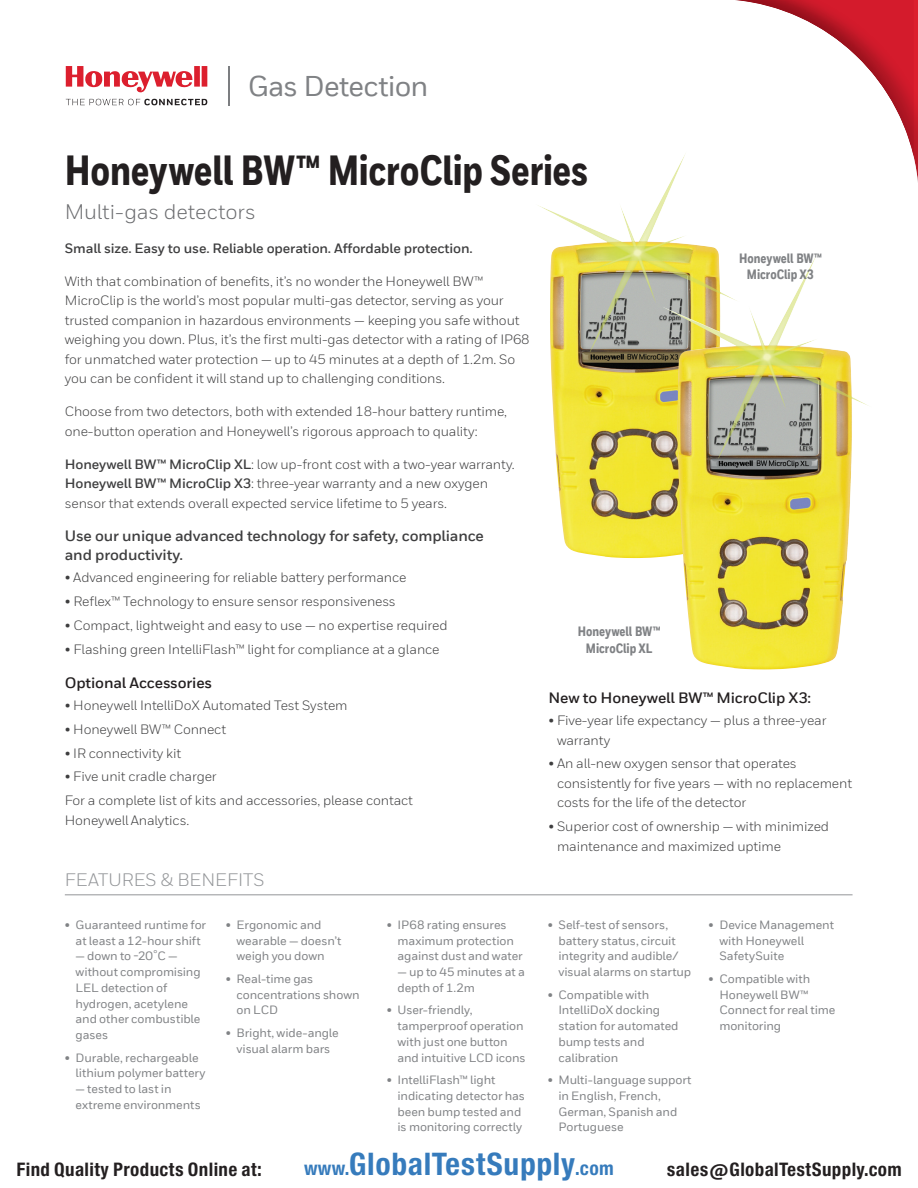
<style>
.page{position:relative;width:918px;height:1188px;background:#fff}
.page>*{position:absolute;margin:0;border:0;box-sizing:border-box;transform-origin:0 0}
.Cover_heading_1{font:800 42px "Honeywell Cond TT";letter-spacing:-.005em;color:#231f20}
.t1{font:29.7px "Europa Gro Nr 2 SBOP Bol Con";letter-spacing:.02em;color:#367bbc}
.Logotype_-_80{font:500 28.5px "Honeywell Sans TT";letter-spacing:-.025em;color:#808285}
.Cover_heading_1-2{font:21px "Honeywell Sans TT";letter-spacing:-.005em;color:#6c6d70}
.HLS_Bold_Subs_underl{font:18px "Honeywell Sans TT";color:#939598}
.t2{font:17.85px "Europa Gro Nr 2 SBOP Bol Con";letter-spacing:.02em;color:#231f20}
.Page_1_main_text{font:700 15px/19.5px "Honeywell Sans TT";letter-spacing:-.01em;color:#3e3e3f}
.main_text_header{font:700 15px "Honeywell Sans TT";letter-spacing:-.01em;color:#231f20}
.Page_1_main_text-2{font:13.5px/19.5px "Honeywell Sans TT";letter-spacing:-.01em;color:#3e3e3f}
.main_text_bullets{font:13.5px/19.5px "Honeywell Sans TT";letter-spacing:-.01em;color:#3e3e3f}
.Page_1_main_text-3{font:700 13.5px "Honeywell Sans TT";letter-spacing:-.01em;color:#3e3e3f}
.PRODUCT_HEADERS{font:800 13.5px/16.5px "Honeywell Cond TT";color:#808285;text-align:center}
.t3{font:500 12px/15.8px "Honeywell Sans TT";letter-spacing:-.01em;color:#808285}
.s1{font-weight:700}
.s2{font-size:18.3px}
</style>
<div class="page">
<hr style="left:228px;top:66px;width:1px;height:39px;background:#7c7e81">
<svg style="left:66px;top:66px;width:141px;height:27px"></svg>
<svg style="left:66px;top:99px;width:141px;height:6px"></svg>
<hr style="left:65px;top:894px;width:788px;height:1px;background:#939598">
<img style="left:538px;top:153px;width:180px;height:405px">
<img style="left:662px;top:252px;width:207px;height:418px">
<p class="Logotype_-_80" style="left:248px;top:68px;width:182px">Gas Detection</p>
<p class="Cover_heading_1" style="left:65px;top:145px;width:525px">Honeywell BW™ MicroClip Series</p>
<p class="Cover_heading_1-2" style="left:65px;top:199px;width:193px">Multi-gas detectors</p>
<p class="Page_1_main_text-3" style="left:65px;top:240px;width:409px">Small size. Easy to use. Reliable operation. Affordable protection.</p>
<p class="Page_1_main_text-2" style="left:65px;top:271px;width:466px">With that combination of benefits, it’s no wonder the Honeywell BW™ MicroClip is the world’s most popular multi-gas detector, serving as your trusted companion in hazardous environments — keeping you safe without weighing you down. Plus, it’s the first multi-gas detector with a rating of IP68 for unmatched water protection — up to 45 minutes at a depth of 1.2m. So you can be confident it will stand up to challenging conditions.</p>
<p class="Page_1_main_text-2" style="left:65px;top:402px;width:444px">Choose from two detectors, both with extended 18-hour battery runtime, one‑button operation and Honeywell’s rigorous approach to quality:</p>
<p class="Page_1_main_text-2" style="left:65px;top:454px;width:451px"><span class="s1">Honeywell BW™ MicroClip XL</span>: low up-front cost with a two-year warranty.<br><span class="s1">Honeywell BW™ MicroClip X3</span>: three‑year warranty and a new oxygen sensor that extends overall expected service lifetime to 5 years.</p>
<p class="Page_1_main_text" style="left:65px;top:526px;width:421px">Use our unique advanced technology for safety, compliance and productivity.</p>
<p class="main_text_bullets" style="left:65px;top:568px;width:343px">• Advanced engineering for reliable battery performance</p>
<p class="main_text_bullets" style="left:65px;top:592px;width:332px">• Reflex™ Technology to ensure sensor responsiveness</p>
<p class="main_text_bullets" style="left:65px;top:616px;width:384px">• Compact, lightweight and easy to use — no expertise required</p>
<p class="main_text_bullets" style="left:65px;top:639px;width:376px">• Flashing green IntelliFlash™ light for compliance at a glance</p>
<p class="main_text_header" style="left:65px;top:674px;width:149px">Optional Accessories</p>
<p class="main_text_bullets" style="left:65px;top:696px;width:284px">• Honeywell IntelliDoX Automated Test System</p>
<p class="main_text_bullets" style="left:65px;top:719px;width:163px">• Honeywell BW™ Connect</p>
<p class="main_text_bullets" style="left:65px;top:743px;width:118px">• IR connectivity kit</p>
<p class="main_text_bullets" style="left:65px;top:767px;width:153px">• Five unit cradle charger</p>
<p class="Page_1_main_text-2" style="left:65px;top:791px;width:350px">For a complete list of kits and accessories, please contact<br>Honeywell Analytics.</p>
<p class="HLS_Bold_Subs_underl" style="left:65px;top:869px;width:201px">FEATURES &amp; BENEFITS</p>
<p class="t3" style="left:65px;top:917px;width:143px;text-align:center">• Guaranteed runtime for at least a 12-hour shift</p>
<p class="t3" style="left:76px;top:948px;width:127px">— down to -20<sup>°</sup>C — without compromising<br>LEL detection of hydrogen, acetylene and other combustible gases</p>
<p class="t3" style="left:76px;top:1050px;width:131px;text-indent:-11px">• Durable, rechargeable lithium polymer battery</p>
<p class="t3" style="left:76px;top:1081px;width:127px">— tested to last in extreme environments</p>
<p class="t3" style="left:237px;top:917px;width:107px;text-indent:-11px">• Ergonomic and wearable — doesn’t weigh you down</p>
<p class="t3" style="left:237px;top:971px;width:125px;text-indent:-11px">• Real-time gas concentrations shown on LCD</p>
<p class="t3" style="left:226px;top:1025px;width:115px;text-align:center">• Bright, wide-angle visual alarm bars</p>
<p class="t3" style="left:398px;top:917px;width:127px;text-indent:-11px">• IP68 rating ensures maximum protection against dust and water</p>
<p class="t3" style="left:398px;top:964px;width:129px">— up to 45 minutes at a depth of 1.2m</p>
<p class="t3" style="left:398px;top:1002px;width:130px;text-indent:-11px">• User-friendly, tamperproof operation with just one button and intuitive LCD icons</p>
<p class="t3" style="left:398px;top:1072px;width:129px;text-indent:-11px">• IntelliFlash™ light indicating detector has been bump tested and is monitoring correctly</p>
<p class="PRODUCT_HEADERS" style="left:739px;top:250px;width:84px">Honeywell BW™<br>MicroClip X3</p>
<p class="PRODUCT_HEADERS" style="left:578px;top:624px;width:84px">Honeywell BW™<br>MicroClip XL</p>
<p class="main_text_header" style="left:549px;top:689px;width:264px">New to Honeywell BW™ MicroClip X3:</p>
<p class="main_text_bullets" style="left:557px;top:711px;width:271px;text-indent:-9px">• Five-year life expectancy — plus a three-year warranty</p>
<p class="main_text_bullets" style="left:557px;top:754px;width:297px;text-indent:-9px">• An all-new oxygen sensor that operates consistently for five years — with no replacement costs for the life of the detector</p>
<p class="main_text_bullets" style="left:557px;top:817px;width:274px;text-indent:-9px">• Superior cost of ownership — with minimized maintenance and maximized uptime</p>
<p class="t3" style="left:558px;top:917px;width:134px;text-indent:-11px">• Self-test of sensors, battery status, circuit integrity and audible/ visual alarms on startup</p>
<p class="t3" style="left:558px;top:987px;width:122px;text-indent:-11px">• Compatible with<br>IntelliDoX docking station for automated bump tests and calibration</p>
<p class="t3" style="left:558px;top:1072px;width:135px;text-indent:-11px">• Multi-language support in English, French,<br>German, Spanish and<br>Portuguese</p>
<p class="t3" style="left:719px;top:917px;width:116px;text-indent:-11px">• Device Management with Honeywell<br>SafetySuite</p>
<p class="t3" style="left:719px;top:971px;width:117px;text-indent:-11px">• Compatible with<br>Honeywell BW™<br>Connect for real time monitoring</p>
<h3 class="t2" style="left:16px;top:1159px;width:247px">Find Quality Products Online at:</h3>
<h2 class="t1" style="left:304px;top:1147px;width:311px"><span class="s2">www.</span>GlobalTestSupply<span class="s2">.com</span></h2>
<h3 class="t2" style="left:667px;top:1159px;width:236px">sales@GlobalTestSupply.com</h3>
</div>
